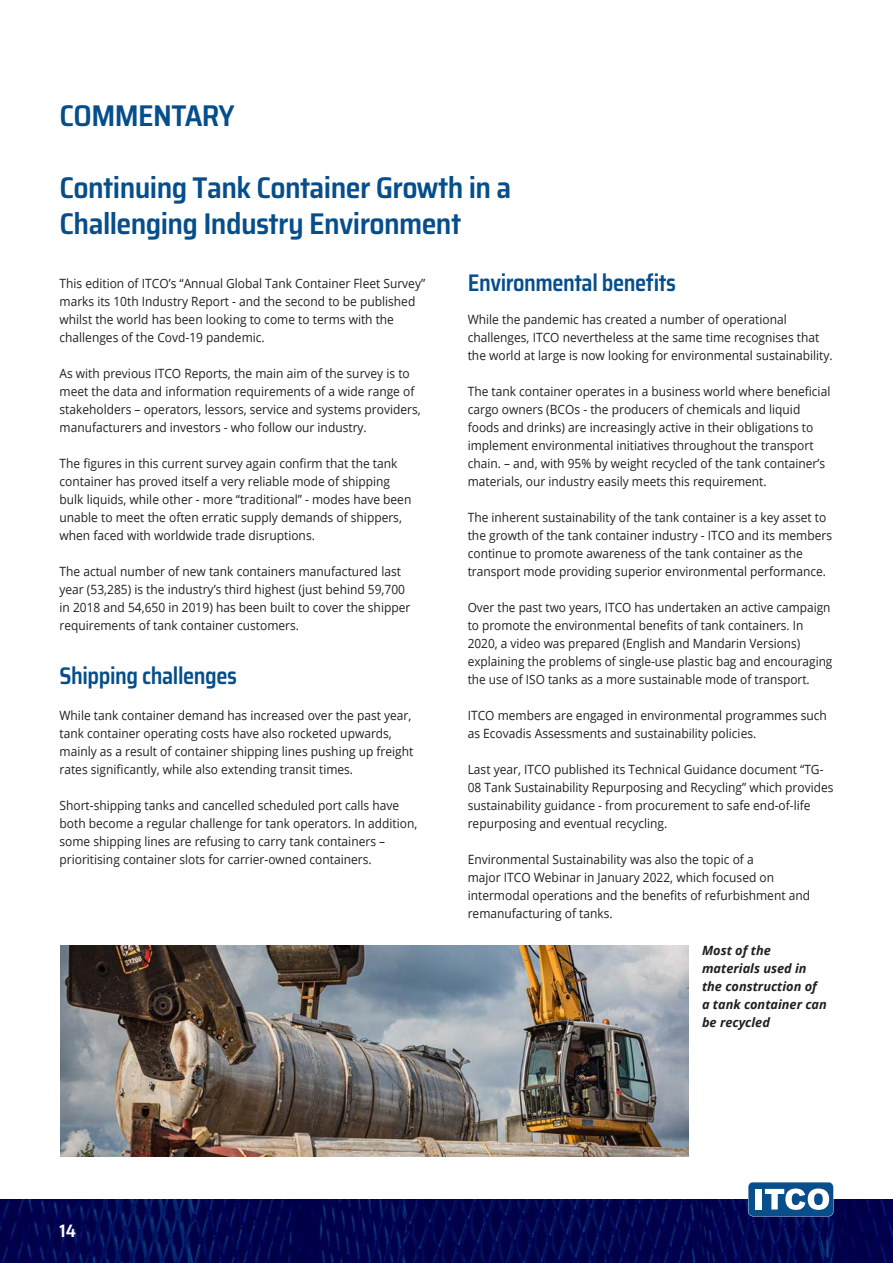
<style>
.page{position:relative;width:893px;height:1263px;background:#fff}
.page>*{position:absolute;margin:0;border:0;box-sizing:border-box;transform-origin:0 0}
.t1{font:600 semi-condensed 30px/36px "Saira";letter-spacing:-.02em;color:#064e8b}
.t2{font:600 semi-condensed 24px "Saira";letter-spacing:-.02em;color:#064e8b;scale:.94 1}
.t3{font:600 semi-condensed 18px "Saira";color:#fff}
.t4{font:12.75px/18px "Open Sans";color:#231f20;scale:.94 1}
.t5{font:12.75px/18px "Open Sans";color:#231f20;scale:.93 1}
.t6{font:italic 700 12.75px/18px "Open Sans";color:#231f20}
</style>
<div class="page">
<img style="left:0;top:1199px;width:893px;height:64px">
<svg style="left:748px;top:1182px;width:85px;height:34px"></svg>
<img style="left:60px;top:945px;width:628px;height:212px">
<p class="t1" style="left:60px;top:97px;width:177px">COMMENTARY</p>
<p class="t1" style="left:60px;top:169px;width:453px">Continuing Tank Container Growth in a<br>Challenging Industry Environment</p>
<p class="t4" style="left:60px;top:274px;width:391px">This edition of ITCO’s “Annual Global Tank Container Fleet Survey” marks its 10th Industry Report - and the second to be published whilst the world has been looking to come to terms with the challenges of the Covd-19 pandemic.</p>
<p class="t4" style="left:60px;top:364px;width:386px">As with previous ITCO Reports, the main aim of the survey is to meet the data and information requirements of a wide range of stakeholders – operators, lessors, service and systems providers, manufacturers and investors - who follow our industry.</p>
<p class="t4" style="left:60px;top:454px;width:376px">The figures in this current survey again confirm that the tank container has proved itself a very reliable mode of shipping bulk liquids, while other - more “traditional” - modes have been unable to meet the often erratic supply demands of shippers, when faced with worldwide trade disruptions.</p>
<p class="t4" style="left:60px;top:562px;width:375px">The actual number of new tank containers manufactured last year (53,285) is the industry’s third highest (just behind 59,700 in 2018 and 54,650 in 2019) has been built to cover the shipper requirements of tank container customers.</p>
<p class="t2" style="left:60px;top:657px;width:190px">Shipping challenges</p>
<p class="t4" style="left:60px;top:706px;width:378px">While tank container demand has increased over the past year, tank container operating costs have also rocketed upwards, mainly as a result of container shipping lines pushing up freight rates significantly, while also extending transit times.</p>
<p class="t4" style="left:60px;top:796px;width:382px">Short-shipping tanks and cancelled scheduled port calls have both become a regular challenge for tank operators. In addition, some shipping lines are refusing to carry tank containers – prioritising container slots for carrier-owned containers.</p>
<p class="t2" style="left:468px;top:264px;width:223px">Environmental benefits</p>
<p class="t4" style="left:468px;top:310px;width:390px">While the pandemic has created a number of operational challenges, ITCO nevertheless at the same time recognises that the world at large is now looking for environmental sustainability.</p>
<p class="t4" style="left:468px;top:382px;width:387px">The tank container operates in a business world where beneficial cargo owners (BCOs - the producers of chemicals and liquid foods and drinks) are increasingly active in their obligations to implement environmental initiatives throughout the transport chain. – and, with 95% by weight recycled of the tank container’s materials, our industry easily meets this requirement.</p>
<p class="t4" style="left:468px;top:508px;width:389px">The inherent sustainability of the tank container is a key asset to the growth of the tank container industry - ITCO and its members continue to promote awareness of the tank container as the transport mode providing superior environmental performance.</p>
<p class="t5" style="left:468px;top:598px;width:394px">Over the past two years, ITCO has undertaken an active campaign to promote the environmental benefits of tank containers. In 2020, a video was prepared (English and Mandarin Versions) explaining the problems of single-use plastic bag and encouraging the use of ISO tanks as a more sustainable mode of transport.</p>
<p class="t4" style="left:468px;top:706px;width:384px">ITCO members are engaged in environmental programmes such as Ecovadis Assessments and sustainability policies.</p>
<p class="t4" style="left:468px;top:760px;width:391px">Last year, ITCO published its Technical Guidance document “TG-08 Tank Sustainability Repurposing and Recycling” which provides sustainability guidance - from procurement to safe end-of-life repurposing and eventual recycling.</p>
<p class="t4" style="left:468px;top:850px;width:366px">Environmental Sustainability was also the topic of a<br>major ITCO Webinar in January 2022, which focused on intermodal operations and the benefits of refurbishment and remanufacturing of tanks.</p>
<p class="t6" style="left:702px;top:941px;width:126px">Most of the materials used in the construction of a tank container can be recycled</p>
<h3 class="t3" style="left:60px;top:1217px;width:18px">14</h3>
</div>
